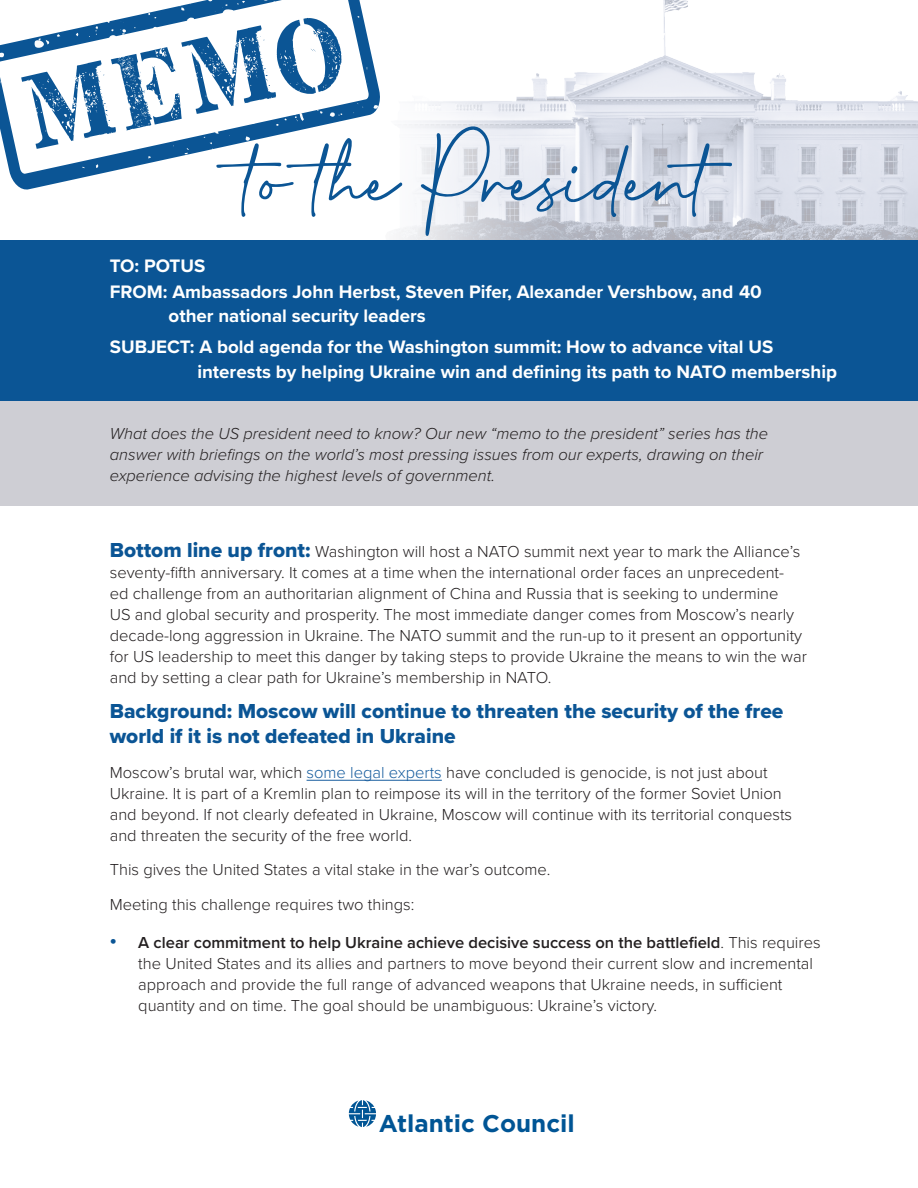
<style>
.page{position:relative;width:918px;height:1188px;background:#fff}
.page>*{position:absolute;margin:0;border:0;box-sizing:border-box;transform-origin:0 0}
.t1{font:151.2px "Fireheart Demo";color:#0b5595}
.t2{font:700 24.15px "Gotham";color:#005595}
.t3{font:21px/25.5px "Proxima Nova Extrabld";color:#0b5595}
.t4{font:700 18.75px/24.5px "Proxima Nova";color:#fff}
.t5{font:300 16.5px/21px "Proxima Nova";color:#231f20}
.body_italic{font:italic 300 16.5px/21px "Proxima Nova";color:#231f20}
.s1{font-family:"Proxima Nova Extrabld";font-weight:400;font-size:21px;color:#0b5595}
.s2{color:#175d9e}
.s3{font-family:"Proxima Nova Extrabld";font-weight:400;font-size:19.5px;color:#0b5595}
.s4{font-weight:600}
</style>
<div class="page">
<img style="left:399px;top:0;width:519px;height:240px">
<div style="left:0;top:373px;width:918px;height:132px;background:#ceced4"></div>
<div style="left:0;top:240px;width:918px;height:160px;background:#0b5595"></div>
<svg style="left:0;top:0;width:380px;height:190px"></svg>
<hr style="left:307px;top:780px;width:135px;height:1px;background:#175d9e">
<svg style="left:349px;top:1100px;width:27px;height:27px"></svg>
<p class="t1" style="left:242px;top:93px;width:470px">to the President</p>
<p class="t4" style="left:110px;top:253px;width:97px">TO: POTUS</p>
<p class="t4" style="left:169px;top:279px;width:595px;text-indent:-59px">FROM: Ambassadors John Herbst, Steven Pifer, Alexander Vershbow, and 40 other national security leaders</p>
<p class="t4" style="left:197px;top:333px;width:641px;line-height:25.3px;text-indent:-88px">SUBJECT: A bold agenda for the Washington summit: How to advance vital US interests by helping Ukraine win and defining its path to NATO membership</p>
<p class="body_italic" style="left:110px;top:422px;width:660px">What does the US president need to know? Our new “memo to the president” series has the answer with briefings on the world’s most pressing issues from our experts, drawing on their experience advising the highest levels of government.</p>
<p class="t5" style="left:110px;top:540px;width:699px"><span class="s1">Bottom line up front:</span> Washington will host a NATO summit next year to mark the Alliance’s seventy-fifth anniversary. It comes at a time when the international order faces an unprecedent&shy;ed challenge from an authoritarian alignment of China and Russia that is seeking to undermine<br>US and global security and prosperity. The most immediate danger comes from Moscow’s nearly decade-long aggression in Ukraine. The NATO summit and the run-up to it present an opportunity for US leadership to meet this danger by taking steps to provide Ukraine the means to win the war and by setting a clear path for Ukraine’s membership in NATO.</p>
<p class="t3" style="left:110px;top:697px;width:675px">Background: Moscow will continue to threaten the security of the free world if it is not defeated in Ukraine</p>
<p class="t5" style="left:110px;top:761px;width:684px">Moscow’s brutal war, which <span class="s2">some legal experts</span> have concluded is genocide, is not just about Ukraine. It is part of a Kremlin plan to reimpose its will in the territory of the former Soviet Union and beyond. If not clearly defeated in Ukraine, Moscow will continue with its territorial conquests and threaten the security of the free world.</p>
<p class="t5" style="left:110px;top:858px;width:442px">This gives the United States a vital stake in the war’s outcome.</p>
<p class="t5" style="left:110px;top:893px;width:306px">Meeting this challenge requires two things:</p>
<p class="t5" style="left:138px;top:931px;width:684px;text-indent:-28px"><span class="s3">•</span> <span class="s4">A clear commitment to help Ukraine achieve decisive success on the battlefield</span>. This requires the United States and its allies and partners to move beyond their current slow and incremental approach and provide the full range of advanced weapons that Ukraine needs, in sufficient quantity and on time. The goal should be unambiguous: Ukraine’s victory.</p>
<p class="t2" style="left:379px;top:1107px;width:198px">Atlantic Council</p>
</div>
